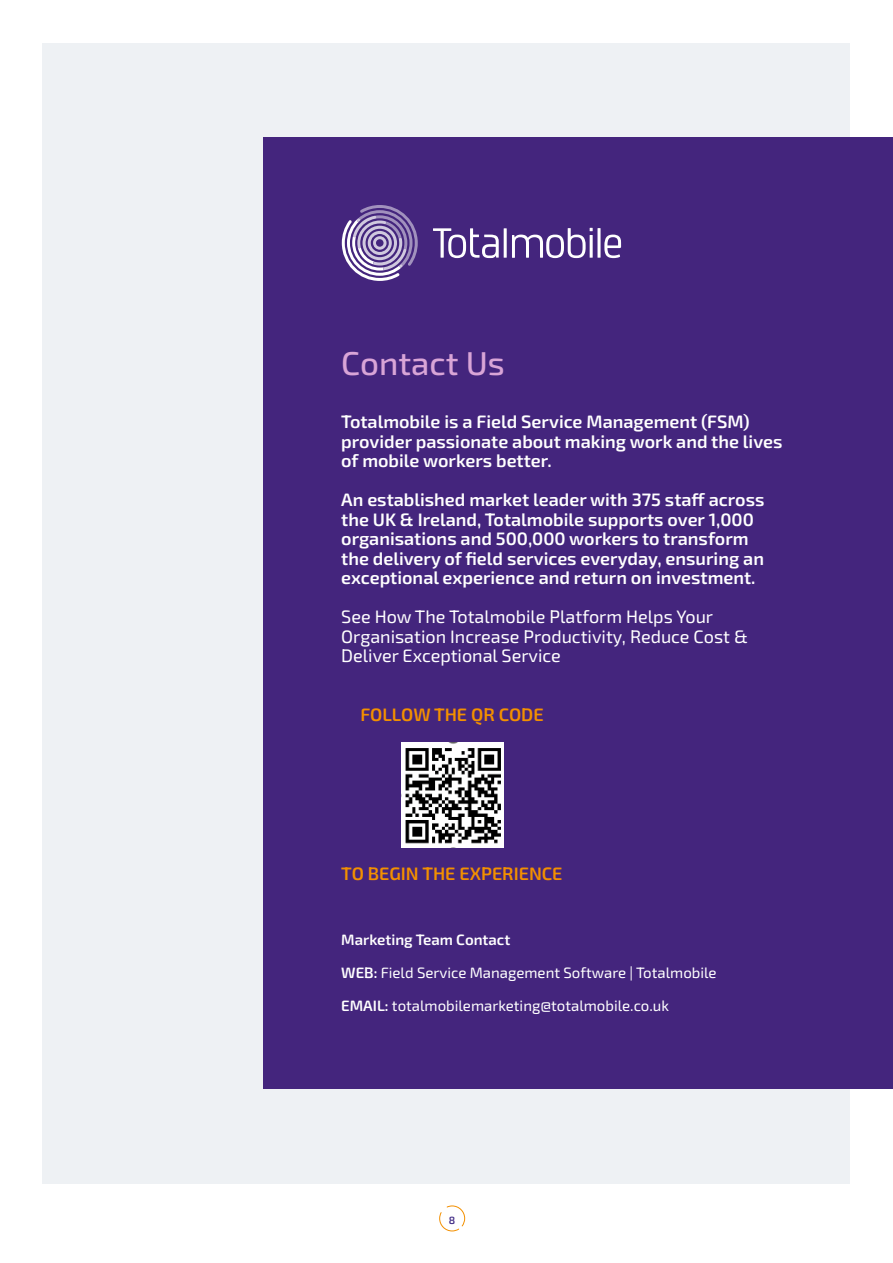
<style>
.page{position:relative;width:893px;height:1263px;background:#fff}
.page>*{position:absolute;margin:0;border:0;box-sizing:border-box;transform-origin:0 0}
.t1{font:500 33px "Exo 2";color:#d9a5d7}
.t2{font:600 18px/19.5px "Exo 2";color:#fff}
.t3{font:18px/19.5px "Exo 2";color:#fff}
.t4{font:600 18px "Exo 2";color:#f39000}
.t5{font:15px "Exo 2";color:#fff}
.t6{font:600 15px "Exo 2";color:#fff}
.Small_Body{font:600 10.5px "Exo 2";color:#422c86}
.s1{font-weight:600}
</style>
<div class="page">
<div style="left:43px;top:43px;width:807px;height:1140px;background:#eef1f4"></div>
<div style="left:264px;top:137px;width:629px;height:952px;background:#44257d"></div>
<svg style="left:342px;top:205px;width:76px;height:76px"></svg>
<svg style="left:512px;top:228px;width:81px;height:30px"></svg>
<hr style="left:504px;top:228px;width:3px;height:30px;background:#fff">
<svg style="left:597px;top:228px;width:4px;height:30px"></svg>
<svg style="left:604px;top:235px;width:17px;height:23px"></svg>
<svg style="left:433px;top:228px;width:66px;height:30px"></svg>
<img style="left:401px;top:742px;width:102px;height:105px">
<svg style="left:439px;top:1205px;width:26px;height:27px"></svg>
<p class="t1" style="left:341px;top:340px;width:165px">Contact Us</p>
<p class="t2" style="left:341px;top:411px;width:443px">Totalmobile is a Field Service Management (FSM) provider passionate about making work and the lives of mobile workers better.</p>
<p class="t2" style="left:341px;top:489px;width:425px">An established market leader with 375 staff across the UK &amp; Ireland, Totalmobile supports over 1,000 organisations and 500,000 workers to transform the delivery of field services everyday, ensuring an exceptional experience and return on investment.</p>
<p class="t3" style="left:341px;top:606px;width:408px">See How The Totalmobile Platform Helps Your<br>Organisation Increase Productivity, Reduce Cost &amp;<br>Deliver Exceptional Service</p>
<p class="t4" style="left:360px;top:702px;width:185px">FOLLOW THE QR CODE</p>
<p class="t4" style="left:341px;top:861px;width:223px">TO BEGIN THE EXPERIENCE</p>
<p class="t6" style="left:341px;top:929px;width:171px">Marketing Team Contact</p>
<p class="t5" style="left:341px;top:962px;width:377px"><span class="s1">WEB:</span> Field Service Management Software | Totalmobile</p>
<p class="t5" style="left:341px;top:995px;width:329px"><span class="s1">EMAIL:</span> totalmobilemarketing@totalmobile.co.uk</p>
<p class="Small_Body" style="left:449px;top:1213px;width:8px">8</p>
</div>
